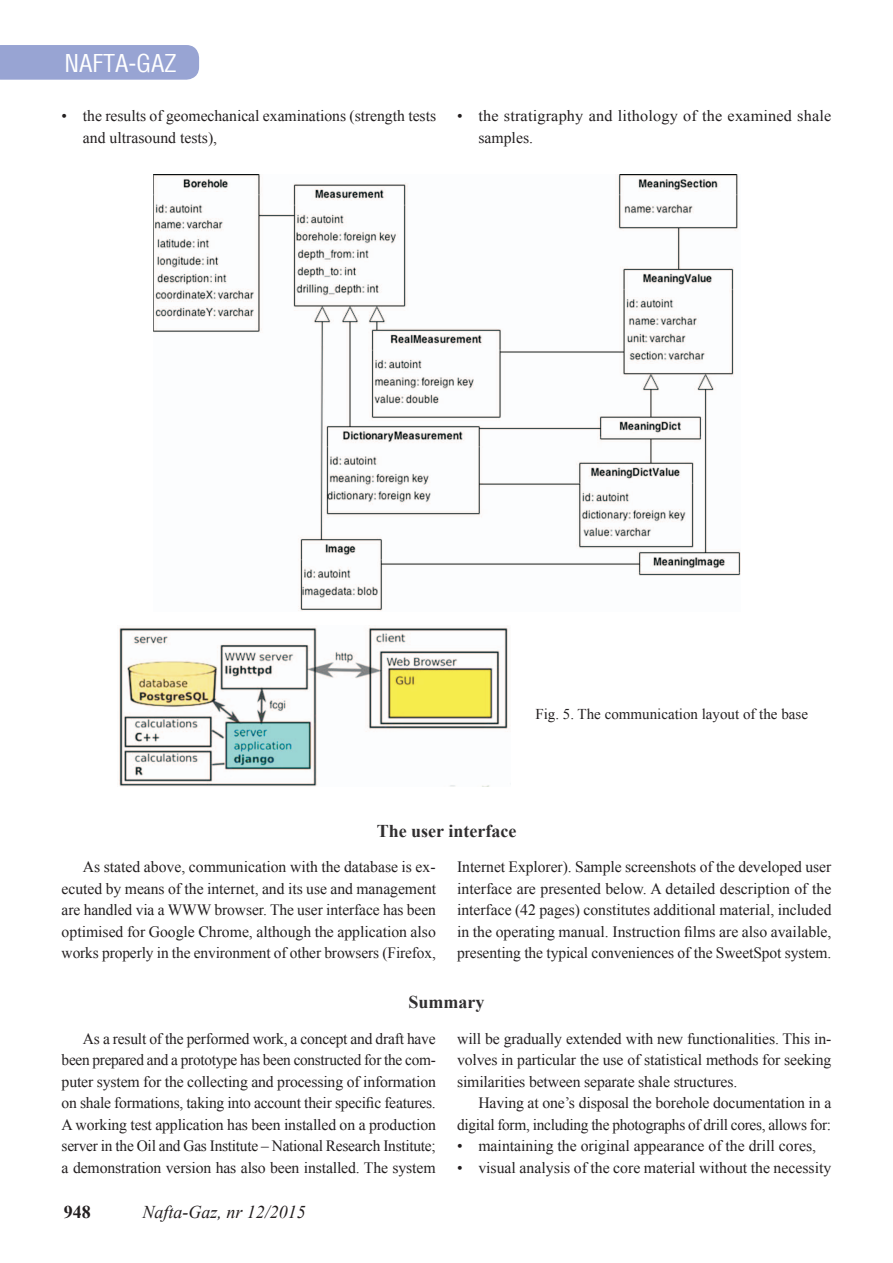
<style>
.page{position:relative;width:893px;height:1263px;background:#fff}
.page>*{position:absolute;margin:0;border:0;box-sizing:border-box;transform-origin:0 0}
.t1{font:24px "Switzerland Condensed";color:#fff}
.t2{font:700 18px "Times New Roman";color:#312f30}
.t3{font:italic 18px "Times New Roman";color:#231f20}
.t4{font:700 18px "Times New Roman";color:#231f20}
.t5{font:15.75px/21.5px "Times New Roman";letter-spacing:-.005em;color:#231f20;text-align:justify}
.t6{font:15px "Times New Roman";color:#231f20}
</style>
<div class="page">
<div style="left:0;top:45px;width:199px;height:35px;background:#98a4d3"></div>
<img style="left:153px;top:175px;width:587px;height:436px">
<img style="left:119px;top:626px;width:390px;height:160px">
<h1 class="t1" style="left:64px;top:49px;width:114px">NAFTA-GAZ</h1>
<p class="t5" style="left:83px;top:105px;width:355px;text-indent:-21px">• the results of geomechanical examinations (strength tests and ultrasound tests),</p>
<p class="t5" style="left:478px;top:105px;width:354px;text-indent:-21px">• the stratigraphy and lithology of the examined shale samples.</p>
<p class="t6" style="left:535px;top:704px;width:274px">Fig. 5. The communication layout of the base</p>
<p class="t2" style="left:377px;top:818px;width:141px">The user interface</p>
<p class="t5" style="left:62px;top:856px;width:376px;text-indent:21px">As stated above, communication with the database is ex&shy;ecuted by means of the internet, and its use and management are handled via a WWW browser. The user interface has been optimised for Google Chrome, although the application also works properly in the environment of other browsers (Firefox,</p>
<p class="t5" style="left:457px;top:856px;width:376px">Internet Explorer). Sample screenshots of the developed user interface are presented below. A detailed description of the interface (42 pages) constitutes additional material, included in the operating manual. Instruction films are also available, presenting the typical conveniences of the SweetSpot system.</p>
<p class="t2" style="left:408px;top:990px;width:77px">Summary</p>
<p class="t5" style="left:62px;top:1028px;width:376px;text-indent:21px">As a result of the performed work, a concept and draft have been prepared and a prototype has been constructed for the com&shy;puter system for the collecting and processing of information on shale formations, taking into account their specific features.<br>A working test application has been installed on a production server in the Oil and Gas Institute – National Research Institute; a demonstration version has also been installed. The system</p>
<p class="t5" style="left:457px;top:1028px;width:376px">will be gradually extended with new functionalities. This in&shy;volves in particular the use of statistical methods for seeking similarities between separate shale structures.</p>
<p class="t5" style="left:457px;top:1092px;width:376px;text-align:right">Having at one’s disposal the borehole documentation in a digital form, including the photographs of drill cores, allows for:</p>
<p class="t5" style="left:457px;top:1135px;width:360px">• maintaining the original appearance of the drill cores,</p>
<p class="t5" style="left:457px;top:1156px;width:376px">• visual analysis of the core material without the necessity</p>
<p class="t4" style="left:64px;top:1199px;width:28px">948</p>
<p class="t3" style="left:142px;top:1200px;width:165px">Nafta-Gaz, nr 12/2015</p>
</div>
